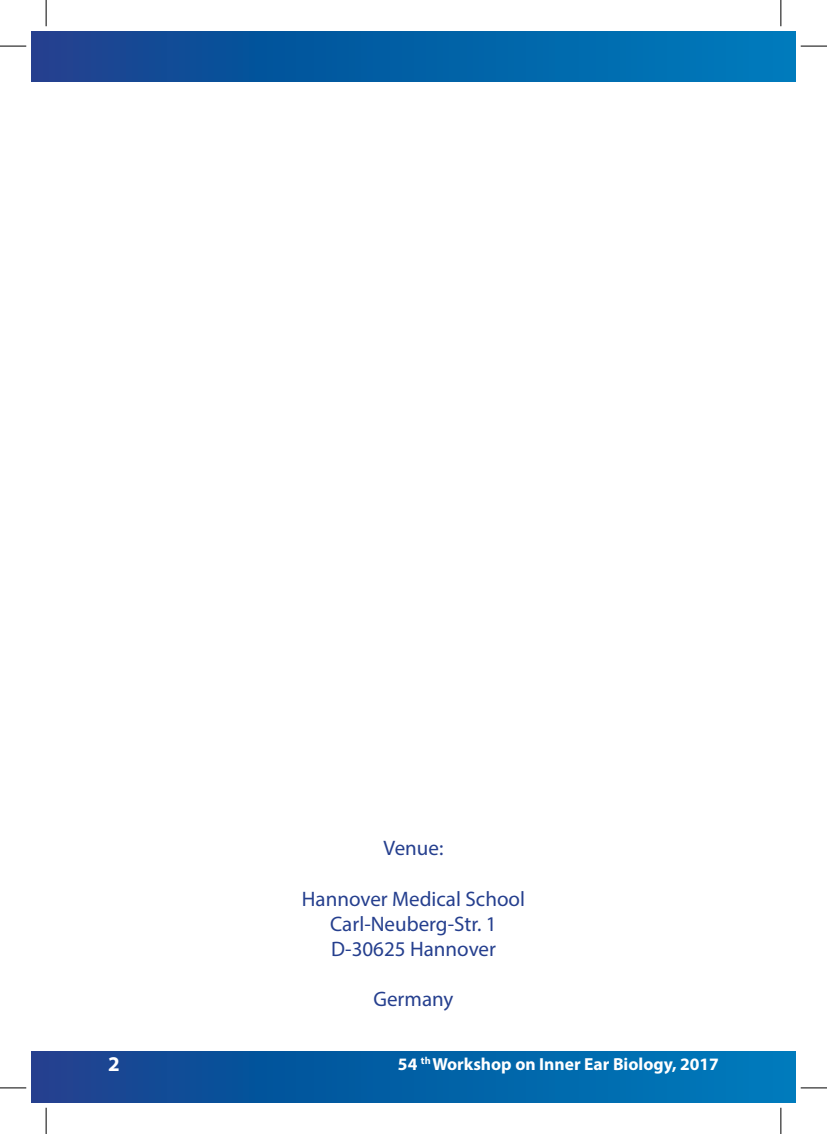
<style>
.page{position:relative;width:827px;height:1134px;background:#fff}
.page>*{position:absolute;margin:0;border:0;box-sizing:border-box;transform-origin:0 0}
.t1{font:21px/25.2px "Myriad Pro";color:#253f8e;text-align:center}
.t2{font:700 21px "Myriad Pro";color:#fff}
.t3{font:700 17.5px "Myriad Pro";color:#fff}
</style>
<div class="page">
<svg style="left:31px;top:31px;width:764px;height:50px;background:#065ea4"></svg>
<svg style="left:31px;top:1051px;width:764px;height:52px;background:#065ea4"></svg>
<svg style="left:0;top:46px;width:26px;height:1px"></svg>
<svg style="left:800px;top:46px;width:26px;height:1px"></svg>
<svg style="left:0;top:1088px;width:26px;height:1px"></svg>
<svg style="left:800px;top:1088px;width:26px;height:1px"></svg>
<svg style="left:46px;top:0;width:1px;height:26px"></svg>
<svg style="left:46px;top:1108px;width:1px;height:26px"></svg>
<svg style="left:780px;top:0;width:1px;height:26px"></svg>
<svg style="left:780px;top:1108px;width:1px;height:26px"></svg>
<p class="t2" style="left:108px;top:1050px;width:13px">2</p>
<p class="t1" style="left:383px;top:835px;width:61px">Venue:</p>
<p class="t1" style="left:302px;top:886px;width:225px">Hannover Medical School<br>Carl-Neuberg-Str. 1<br>D-30625 Hannover</p>
<p class="t1" style="left:373px;top:986px;width:82px">Germany</p>
<p class="t3" style="left:398px;top:1053px;width:322px">54 <sup>th</sup> Workshop on Inner Ear Biology, 2017</p>
</div>
